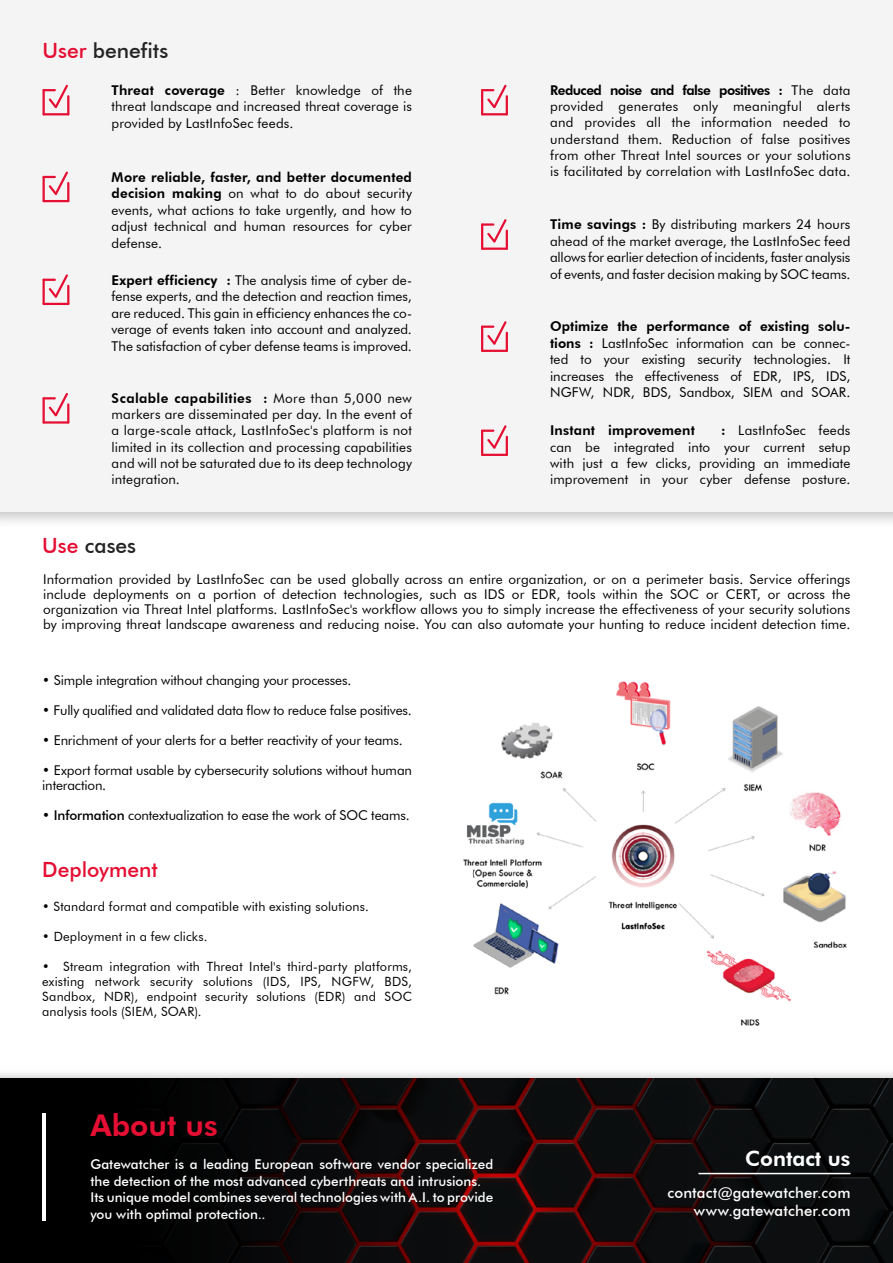
<style>
.page{position:relative;width:893px;height:1263px;background:#fff}
.page>*{position:absolute;margin:0;border:0;box-sizing:border-box;transform-origin:0 0}
.t1{font:800 30px "Futura BT";color:#e50e33}
.t2{font:500 21px "Futura BT";color:#242424}
.t3{font:500 21px "Futura BT";color:#e50e33}
.t4{font:800 21px "Futura BT";color:#fff}
.t5{font:500 15px/18px "Futura BT";letter-spacing:.005em;color:#fff;text-align:right}
.t6{font:13.5px/16.5px "Futura BT";color:#000;text-align:justify}
.t7{font:500 13.5px/16.5px "Futura BT";color:#fff}
.t8{font:800 13.5px "Futura BT";letter-spacing:.01em;color:#000}
.t9{font:12.75px/15px "Futura BT";letter-spacing:.01em;color:#000;text-align:justify}
.s1{color:#e50e33}
.s2{font-weight:800}
.s3{font-weight:500}
</style>
<div class="page">
<div style="left:0;top:1068px;width:893px;height:195px;background:#000;opacity:.5"></div>
<svg style="left:0;top:1078px;width:893px;height:185px;background:#0d090a"></svg>
<div style="left:0;top:0;width:893px;height:530px;background:#000;opacity:.25"></div>
<div style="left:0;top:0;width:893px;height:512px;background:#f5f4f4"></div>
<hr style="left:43px;top:90px;width:2px;height:24px;background:#e50e33">
<hr style="left:44px;top:113px;width:24px;height:2px;background:#e50e33">
<svg style="left:44px;top:84px;width:26px;height:30px"></svg>
<hr style="left:43px;top:177px;width:2px;height:24px;background:#e50e33">
<hr style="left:44px;top:200px;width:24px;height:2px;background:#e50e33">
<svg style="left:44px;top:171px;width:26px;height:30px"></svg>
<hr style="left:481px;top:225px;width:2px;height:24px;background:#e50e33">
<hr style="left:482px;top:248px;width:25px;height:2px;background:#e50e33">
<svg style="left:482px;top:219px;width:26px;height:30px"></svg>
<hr style="left:481px;top:327px;width:2px;height:24px;background:#e50e33">
<hr style="left:482px;top:350px;width:25px;height:2px;background:#e50e33">
<svg style="left:482px;top:321px;width:26px;height:30px"></svg>
<hr style="left:481px;top:90px;width:2px;height:24px;background:#e50e33">
<hr style="left:482px;top:113px;width:25px;height:2px;background:#e50e33">
<svg style="left:482px;top:84px;width:26px;height:30px"></svg>
<hr style="left:43px;top:280px;width:2px;height:24px;background:#e50e33">
<hr style="left:44px;top:303px;width:24px;height:2px;background:#e50e33">
<svg style="left:44px;top:274px;width:26px;height:30px"></svg>
<hr style="left:43px;top:398px;width:2px;height:24px;background:#e50e33">
<hr style="left:44px;top:421px;width:24px;height:3px;background:#e50e33">
<svg style="left:44px;top:393px;width:26px;height:29px"></svg>
<hr style="left:481px;top:431px;width:2px;height:24px;background:#e50e33">
<hr style="left:482px;top:454px;width:25px;height:2px;background:#e50e33">
<svg style="left:482px;top:425px;width:26px;height:30px"></svg>
<img style="left:463px;top:681px;width:384px;height:345px">
<hr style="left:43px;top:1113px;width:3px;height:107px;background:#fff">
<hr style="left:698px;top:1173px;width:152px;height:1px;background:#fff">
<h2 class="t2" style="left:43px;top:38px;width:127px"><span class="s1">User</span> benefits</h2>
<p class="t6" style="left:112px;top:82px;width:302px"><span class="s2">Threat coverage</span> : Better knowledge of the threat landscape and increased threat coverage is provided by LastInfoSec feeds.</p>
<p class="t6" style="left:112px;top:169px;width:302px"><span class="s2">More reliable, faster, and better documented decision making</span> on what to do about security events, what actions to take urgently, and how to adjust technical and human resources for cyber defense.</p>
<p class="t6" style="left:112px;top:271px;width:302px"><span class="s2">Expert efficiency :</span> The analysis time of cyber de&shy;fense experts, and the detection and reaction times, are reduced. This gain in efficiency enhances the co&shy;verage of events taken into account and analyzed.<br>The satisfaction of cyber defense teams is improved.</p>
<p class="t6" style="left:112px;top:390px;width:302px"><span class="s2">Scalable capabilities :</span> More than 5,000 new markers are disseminated per day. In the event of a large-scale attack, LastInfoSec's platform is not limited in its collection and processing capabilities and will not be saturated due to its deep technology integration.</p>
<h2 class="t2" style="left:42px;top:533px;width:95px"><span class="s1">Use</span> cases</h2>
<p class="t6" style="left:550px;top:82px;width:302px"><span class="s2">Reduced noise and false positives :</span> The data provided generates only meaningful alerts and provides all the information needed to understand them. Reduction of false positives from other Threat Intel sources or your solutions is facilitated by correlation with LastInfoSec data.</p>
<p class="t6" style="left:550px;top:216px;width:302px"><span class="s2">Time savings :</span> By distributing markers 24 hours ahead of the market average, the LastInfoSec feed allows for earlier detection of incidents, faster analysis of events, and faster decision making by SOC teams.</p>
<p class="t6" style="left:550px;top:318px;width:302px"><span class="s2">Optimize the performance of existing solu&shy;tions :</span> LastInfoSec information can be connec&shy;ted to your existing security technologies. It increases the effectiveness of EDR, IPS, IDS, NGFW, NDR, BDS, Sandbox, SIEM and SOAR.</p>
<p class="t6" style="left:550px;top:422px;width:302px;text-indent:171px"><span class="s2">:</span> LastInfoSec feeds can be integrated into your current setup with just a few clicks, providing an immediate improvement in your cyber defense posture.</p>
<p class="t8" style="left:550px;top:422px;width:146px">Instant improvement</p>
<p class="t6" style="left:43px;top:571px;width:809px;line-height:15px">Information provided by LastInfoSec can be used globally across an entire organization, or on a perimeter basis. Service offerings include deployments on a portion of detection technologies, such as IDS or EDR, tools within the SOC or CERT, or across the organization via Threat Intel platforms. LastInfoSec's workflow allows you to simply increase the effectiveness of your security solutions by improving threat landscape awareness and reducing noise. You can also automate your hunting to reduce incident detection time.</p>
<p class="t6" style="left:42px;top:672px;width:311px"><span class="s3">•</span> Simple integration without changing your processes.</p>
<p class="t6" style="left:42px;top:702px;width:371px"><span class="s3">•</span> Fully qualified and validated data flow to reduce false positives.</p>
<p class="t6" style="left:42px;top:732px;width:362px"><span class="s3">•</span> Enrichment of your alerts for a better reactivity of your teams.</p>
<p class="t6" style="left:42px;top:763px;width:371px;line-height:15px"><span class="s3">•</span> Export format usable by cybersecurity solutions without human interaction.</p>
<p class="t6" style="left:42px;top:807px;width:369px"><span class="s3">• Information</span> contextualization to ease the work of SOC teams.</p>
<h2 class="t3" style="left:42px;top:856px;width:117px">Deployment</h2>
<p class="t9" style="left:42px;top:899px;width:328px"><span class="s3">•</span> Standard format and compatible with existing solutions.</p>
<p class="t9" style="left:42px;top:929px;width:167px"><span class="s3">•</span> Deployment in a few clicks.</p>
<p class="t9" style="left:42px;top:959px;width:371px"><span class="s3">•</span> Stream integration with Threat Intel's third-party platforms, existing network security solutions (IDS, IPS, NGFW, BDS, Sandbox, NDR), endpoint security solutions (EDR) and SOC analysis tools (SIEM, SOAR).</p>
<h1 class="t1" style="left:90px;top:1107px;width:129px">About us</h1>
<p class="t7" style="left:90px;top:1156px;width:404px">Gatewatcher is a leading European software vendor specialized</p>
<h2 class="t4" style="left:745px;top:1146px;width:107px">Contact us</h2>
<p class="t7" style="left:90px;top:1173px;width:404px">the detection of the most advanced cyberthreats and intrusions.<br>Its unique model combines several technologies with A.I. to provide you with optimal protection..</p>
<p class="t5" style="left:668px;top:1184px;width:184px">contact@gatewatcher.com www.gatewatcher.com</p>
</div>
